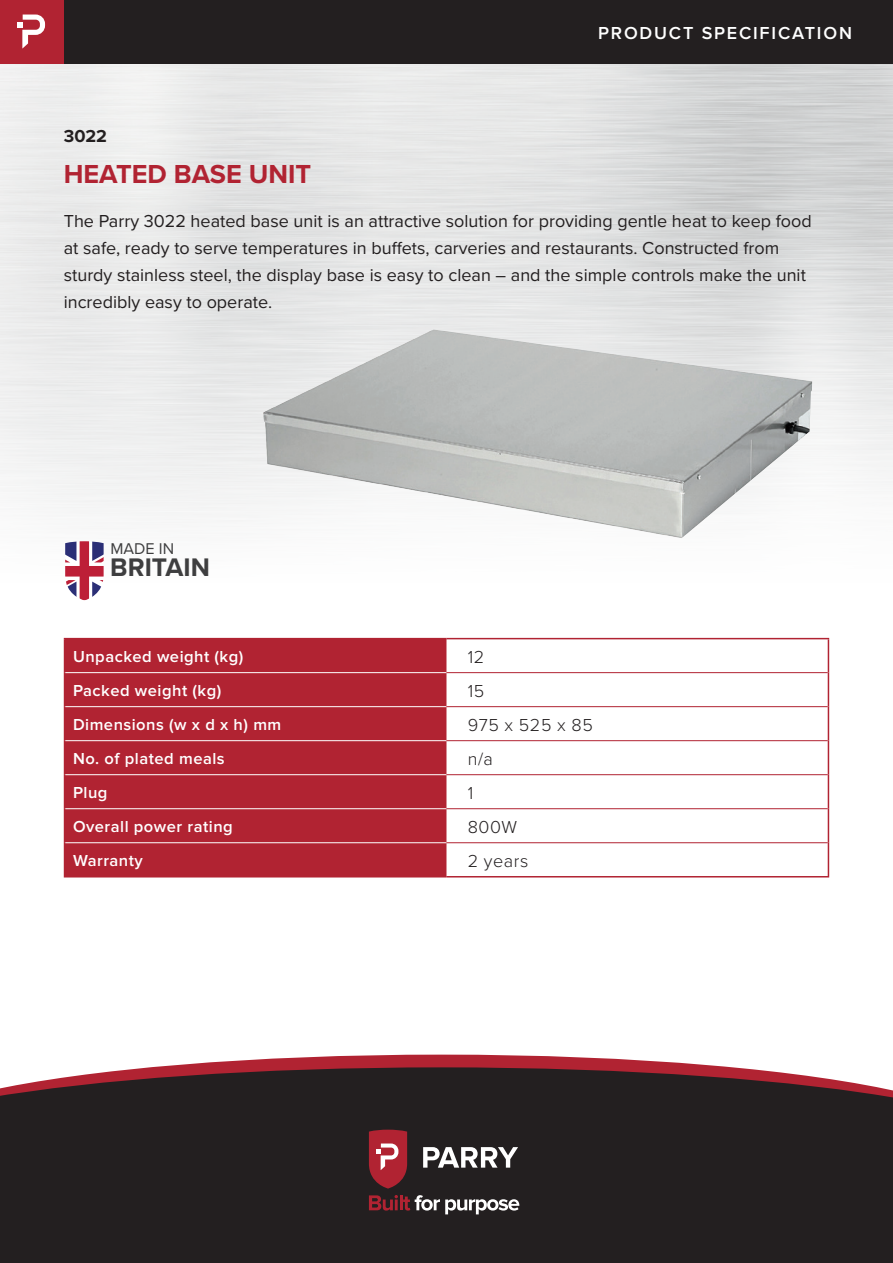
<style>
.page{position:relative;width:893px;height:1263px;background:#fff}
.page>*{position:absolute;margin:0;border:0;box-sizing:border-box;transform-origin:0 0}
.t1{font:700 27px "Proxima Nova";color:#b12332}
.t2{font:700 26.4px "Proxima Nova";color:#3e3e3f}
.t3{font:18px/27px "Proxima Nova";color:#231f20}
.t4{font:300 18px "Proxima Nova";letter-spacing:.03em;color:#231f20}
.t5{font:600 18px "Proxima Nova";letter-spacing:.1em;color:#fff}
.t6{font:700 18px "Proxima Nova";color:#231f20}
.t7{font:600 16.5px "Proxima Nova";letter-spacing:.03em;color:#fff}
.t8{font:16.2px "Proxima Nova";color:#3e3e3f}
</style>
<div class="page">
<div style="left:0;top:1100px;width:893px;height:163px;background:#231f20"></div>
<svg style="left:0;top:1054px;width:893px;height:46px"></svg>
<div style="left:65px;top:639px;width:381px;height:237px;background:#b12332"></div>
<hr style="left:64px;top:638px;width:382px;height:1px;background:#b12332">
<hr style="left:64px;top:639px;width:1px;height:34px;background:#b12332">
<hr style="left:446px;top:638px;width:383px;height:1px;background:#b12332">
<hr style="left:828px;top:639px;width:1px;height:34px;background:#b12332">
<hr style="left:64px;top:673px;width:1px;height:34px;background:#b12332">
<hr style="left:828px;top:673px;width:1px;height:34px;background:#b12332">
<hr style="left:64px;top:707px;width:1px;height:34px;background:#b12332">
<hr style="left:828px;top:707px;width:1px;height:34px;background:#b12332">
<hr style="left:64px;top:741px;width:1px;height:34px;background:#b12332">
<hr style="left:828px;top:741px;width:1px;height:34px;background:#b12332">
<hr style="left:64px;top:775px;width:1px;height:34px;background:#b12332">
<hr style="left:828px;top:775px;width:1px;height:34px;background:#b12332">
<hr style="left:64px;top:809px;width:1px;height:34px;background:#b12332">
<hr style="left:828px;top:809px;width:1px;height:34px;background:#b12332">
<hr style="left:64px;top:843px;width:1px;height:33px;background:#b12332">
<hr style="left:828px;top:843px;width:1px;height:33px;background:#b12332">
<hr style="left:65px;top:672px;width:381px;height:1px;background:#fff">
<hr style="left:65px;top:706px;width:381px;height:1px;background:#fff">
<hr style="left:65px;top:740px;width:381px;height:1px;background:#fff">
<hr style="left:65px;top:774px;width:381px;height:1px;background:#fff">
<hr style="left:65px;top:808px;width:381px;height:1px;background:#fff">
<hr style="left:65px;top:842px;width:381px;height:1px;background:#fff">
<hr style="left:446px;top:672px;width:382px;height:1px;background:#b12332">
<hr style="left:446px;top:706px;width:382px;height:1px;background:#b12332">
<hr style="left:446px;top:740px;width:382px;height:1px;background:#b12332">
<hr style="left:446px;top:774px;width:382px;height:1px;background:#b12332">
<hr style="left:446px;top:808px;width:382px;height:1px;background:#b12332">
<hr style="left:446px;top:842px;width:382px;height:1px;background:#b12332">
<hr style="left:446px;top:876px;width:383px;height:1px;background:#b12332">
<hr style="left:64px;top:876px;width:382px;height:1px;background:#b12332">
<div style="left:0;top:0;width:893px;height:64px;background:#231f20"></div>
<div style="left:0;top:0;width:64px;height:64px;background:#b12332"></div>
<svg style="left:17px;top:15px;width:28px;height:33px"></svg>
<svg style="left:423px;top:1147px;width:95px;height:20px"></svg>
<svg style="left:369px;top:1130px;width:38px;height:58px"></svg>
<svg style="left:369px;top:1195px;width:150px;height:19px"></svg>
<svg style="left:65px;top:541px;width:39px;height:59px"></svg>
<img style="left:263px;top:329px;width:549px;height:209px">
<p class="t5" style="left:598px;top:24px;width:255px">PRODUCT SPECIFICATION</p>
<p class="t6" style="left:64px;top:125px;width:45px">3022</p>
<p class="t1" style="left:64px;top:158px;width:249px">HEATED BASE UNIT</p>
<p class="t3" style="left:64px;top:208px;width:749px">The Parry 3022 heated base unit is an attractive solution for providing gentle heat to keep food at safe, ready to serve temperatures in buffets, carveries and restaurants. Constructed from sturdy stainless steel, the display base is easy to clean – and the simple controls make the unit incredibly easy to operate.</p>
<p class="t8" style="left:111px;top:539px;width:65px">MADE IN</p>
<p class="t2" style="left:110px;top:552px;width:101px">BRITAIN</p>
<p class="t7" style="left:73px;top:649px;width:172px">Unpacked weight (kg)</p>
<p class="t4" style="left:468px;top:648px;width:18px">12</p>
<p class="t7" style="left:73px;top:683px;width:150px">Packed weight (kg)</p>
<p class="t4" style="left:468px;top:682px;width:18px">15</p>
<p class="t7" style="left:73px;top:717px;width:210px">Dimensions (w x d x h) mm</p>
<p class="t4" style="left:468px;top:716px;width:127px">975 x 525 x 85</p>
<p class="t7" style="left:73px;top:751px;width:153px">No. of plated meals</p>
<p class="t4" style="left:468px;top:750px;width:27px">n/a</p>
<p class="t7" style="left:73px;top:785px;width:36px">Plug</p>
<p class="t4" style="left:468px;top:785px;width:7px">1</p>
<p class="t7" style="left:73px;top:819px;width:161px">Overall power rating</p>
<p class="t4" style="left:468px;top:819px;width:51px">800W</p>
<p class="t7" style="left:73px;top:853px;width:71px">Warranty</p>
<p class="t4" style="left:468px;top:853px;width:62px">2 years</p>
</div>
